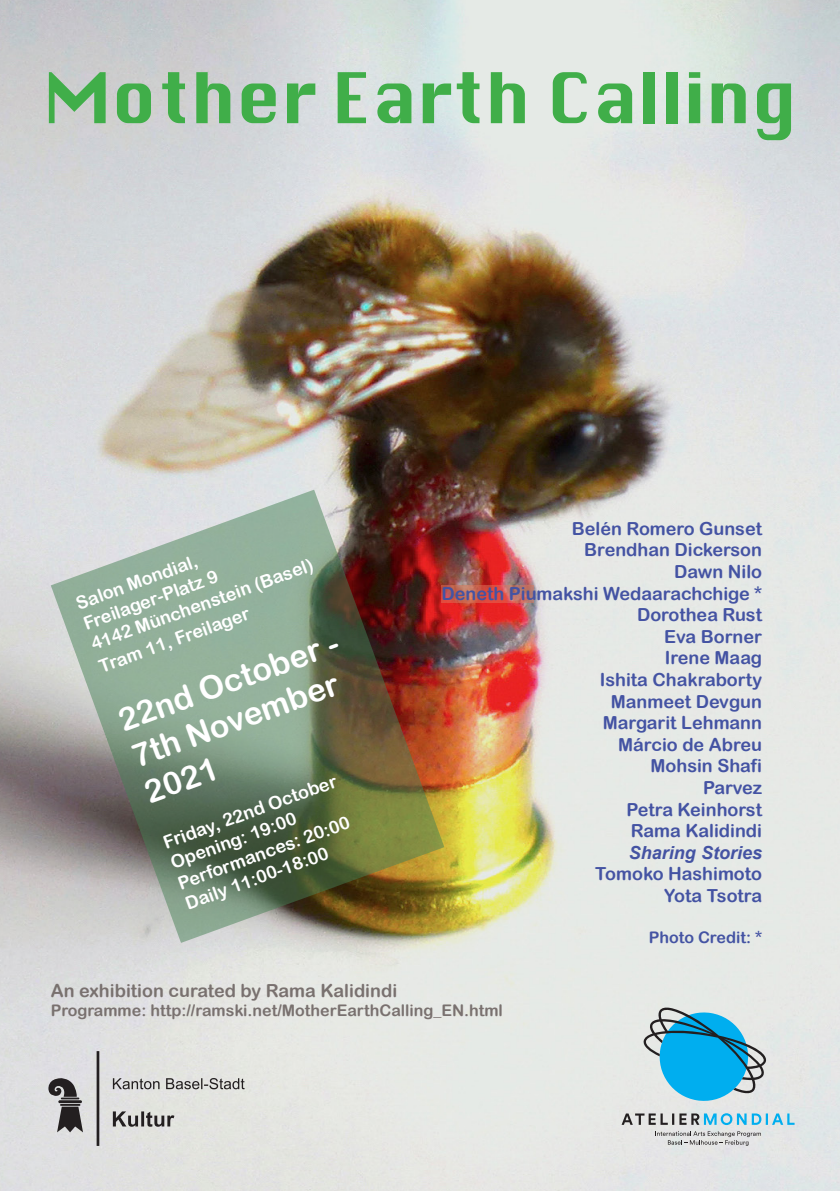
<style>
.page{position:relative;width:840px;height:1191px;background:#fff}
.page>*{position:absolute;margin:0;border:0;box-sizing:border-box;transform-origin:0 0}
.t1{font:68px "Krungthep";color:#40ae49}
.t2{font:32px/38.4px "Arial Rounded MT Bold";color:#fff}
.t3{font:18px "Arial Rounded MT Bold";color:#4453a3}
.t4{font:18px "Arial Rounded MT Bold";color:#fff}
.t5{font:18px "Arial Rounded MT Bold";color:#79716f}
.t6{font:italic 700 18px "Arial";color:#4453a3}
.t7{font:16px "Arial Rounded MT Bold";color:#79716f}
.t8{font:16px "Arial Rounded MT Bold";color:#4453a3}
</style>
<div class="page">
<img style="left:0;top:0;width:839px;height:1191px">
<img style="left:51px;top:489px;width:393px;height:454px">
<svg style="left:48px;top:1051px;width:196px;height:95px"></svg>
<svg style="left:655px;top:1131px;width:105px;height:15px"></svg>
<svg style="left:642px;top:1007px;width:125px;height:97px"></svg>
<svg style="left:621px;top:1113px;width:173px;height:12px"></svg>
<svg style="left:441px;top:585px;width:92px;height:17px"></svg>
<p class="t1" style="left:43px;top:60px;width:754px">Mother Earth Calling</p>
<p class="t4" style="left:73px;top:594px;width:129px;rotate:-20deg">Salon Mondial,</p>
<p class="t4" style="left:88px;top:634px;width:236px;rotate:-20deg">4142 Münchenstein (Basel)</p>
<p class="t4" style="left:80px;top:614px;width:143px;rotate:-20deg">Freilager-Platz 9</p>
<p class="t4" style="left:96px;top:657px;width:160px;rotate:-20deg">Tram 11, Freilager</p>
<p class="t2" style="left:113px;top:702px;width:234px;rotate:-20deg">22nd October -</p>
<p class="t2" style="left:126px;top:738px;width:220px;rotate:-20deg">7th November<br>2021</p>
<p class="t4" style="left:160px;top:833px;width:185px;rotate:-20deg">Friday, 22nd October</p>
<p class="t4" style="left:167px;top:853px;width:134px;rotate:-20deg">Opening: 19:00</p>
<p class="t4" style="left:175px;top:873px;width:183px;rotate:-20deg">Performances: 20:00</p>
<p class="t4" style="left:182px;top:893px;width:152px;rotate:-20deg">Daily 11:00-18:00</p>
<p class="t3" style="left:571px;top:518px;width:191px">Belén Romero Gunset</p>
<p class="t3" style="left:584px;top:539px;width:179px">Brendhan Dickerson</p>
<p class="t3" style="left:673px;top:561px;width:89px">Dawn Nilo</p>
<p class="t3" style="left:441px;top:582px;width:322px">Deneth Piumakshi Wedaarachchige *</p>
<p class="t3" style="left:636px;top:604px;width:126px">Dorothea Rust</p>
<p class="t3" style="left:663px;top:626px;width:99px">Eva Borner</p>
<p class="t3" style="left:664px;top:647px;width:99px">Irene Maag</p>
<p class="t3" style="left:599px;top:669px;width:164px">Ishita Chakraborty</p>
<p class="t3" style="left:610px;top:690px;width:153px">Manmeet Devgun</p>
<p class="t3" style="left:602px;top:712px;width:161px">Margarit Lehmann</p>
<p class="t3" style="left:618px;top:734px;width:145px">Márcio de Abreu</p>
<p class="t3" style="left:650px;top:755px;width:113px">Mohsin Shafi</p>
<p class="t3" style="left:702px;top:777px;width:61px">Parvez</p>
<p class="t3" style="left:626px;top:798px;width:137px">Petra Keinhorst</p>
<p class="t3" style="left:630px;top:820px;width:133px">Rama Kalidindi</p>
<p class="t6" style="left:628px;top:841px;width:135px">Sharing Stories</p>
<p class="t3" style="left:595px;top:863px;width:168px">Tomoko Hashimoto</p>
<p class="t3" style="left:663px;top:885px;width:99px">Yota Tsotra</p>
<p class="t8" style="left:648px;top:927px;width:115px">Photo Credit: *</p>
<p class="t5" style="left:51px;top:980px;width:348px">An exhibition curated by Rama Kalidindi</p>
<p class="t7" style="left:51px;top:1001px;width:453px">Programme: http://ramski.net/MotherEarthCalling_EN.html</p>
</div>
